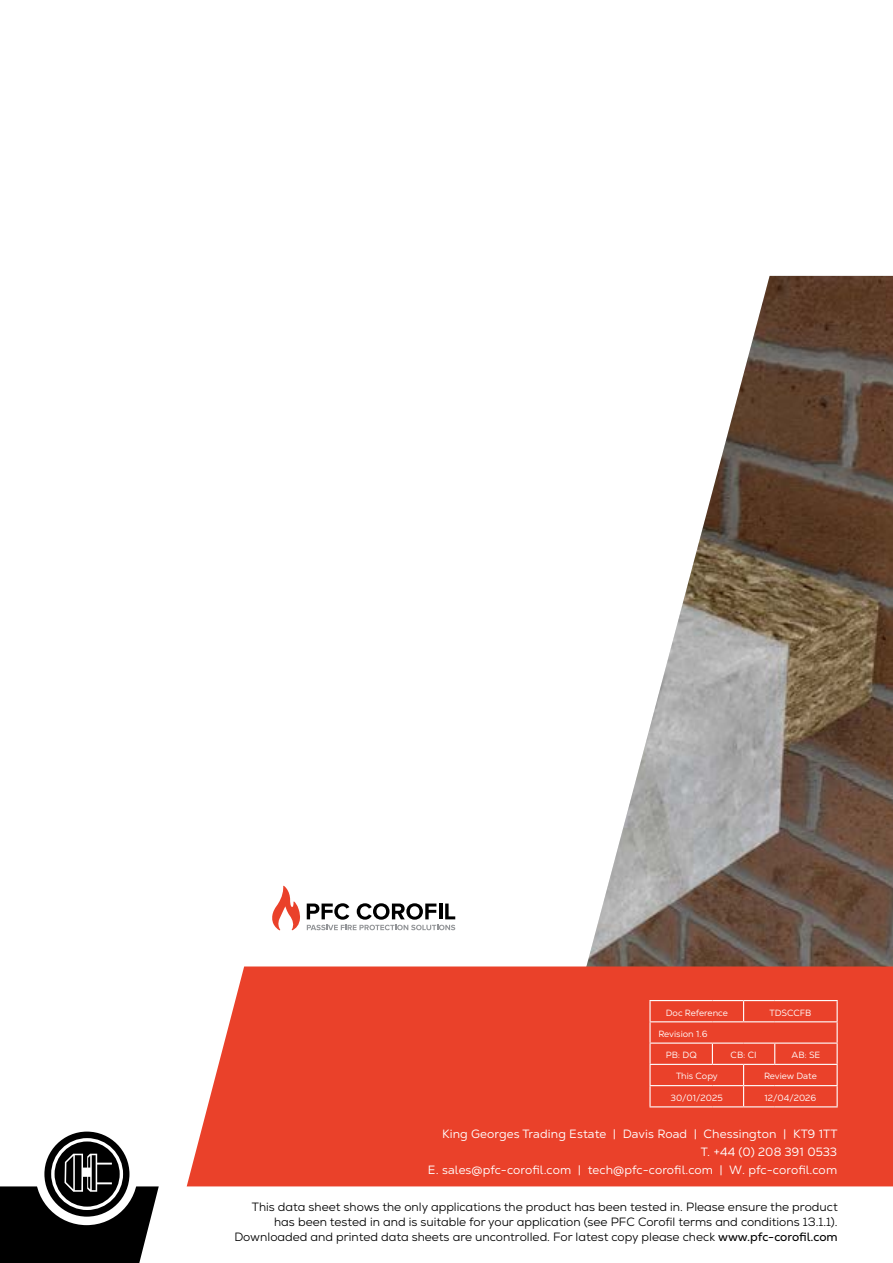
<style>
.page{position:relative;width:893px;height:1263px;background:#fff}
.page>*{position:absolute;margin:0;border:0;box-sizing:border-box;transform-origin:0 0}
.t1{font:12px/15px "Nexa";color:#000;text-align:right}
.t2{font:12px/18px "Nexa Text";letter-spacing:.01em;color:#fff;text-align:right}
.t3{font:9px "Nexa Text";color:#fff}
.s1{font-family:"Nexa Text"}
</style>
<div class="page">
<img style="left:586px;top:276px;width:307px;height:690px">
<svg style="left:272px;top:886px;width:28px;height:44px"></svg>
<svg style="left:307px;top:903px;width:148px;height:27px"></svg>
<div style="left:187px;top:966px;width:706px;height:220px;background:#ea412a"></div>
<svg style="left:44px;top:1131px;width:85px;height:85px"></svg>
<svg style="left:0;top:1138px;width:159px;height:125px"></svg>
<hr style="left:649px;top:1000px;width:63px;height:1px;background:#fff">
<hr style="left:649px;top:1001px;width:2px;height:20px;background:#fff">
<hr style="left:712px;top:1000px;width:32px;height:1px;background:#fff">
<hr style="left:744px;top:1000px;width:31px;height:1px;background:#fff">
<svg style="left:743px;top:1001px;width:1px;height:20px"></svg>
<hr style="left:775px;top:1000px;width:63px;height:1px;background:#fff">
<hr style="left:649px;top:1021px;width:63px;height:1px;background:#fff">
<hr style="left:649px;top:1022px;width:2px;height:20px;background:#fff">
<hr style="left:712px;top:1021px;width:32px;height:1px;background:#fff">
<hr style="left:744px;top:1021px;width:31px;height:1px;background:#fff">
<hr style="left:775px;top:1021px;width:63px;height:1px;background:#fff">
<hr style="left:649px;top:1042px;width:63px;height:2px;background:#fff">
<hr style="left:649px;top:1044px;width:2px;height:20px;background:#fff">
<hr style="left:712px;top:1042px;width:32px;height:2px;background:#fff">
<svg style="left:712px;top:1044px;width:1px;height:20px"></svg>
<hr style="left:744px;top:1042px;width:31px;height:2px;background:#fff">
<hr style="left:775px;top:1042px;width:63px;height:2px;background:#fff">
<svg style="left:774px;top:1044px;width:1px;height:20px"></svg>
<hr style="left:649px;top:1064px;width:63px;height:1px;background:#fff">
<hr style="left:649px;top:1065px;width:2px;height:20px;background:#fff">
<hr style="left:712px;top:1064px;width:32px;height:1px;background:#fff">
<hr style="left:744px;top:1064px;width:31px;height:1px;background:#fff">
<hr style="left:775px;top:1064px;width:63px;height:1px;background:#fff">
<hr style="left:649px;top:1085px;width:63px;height:1px;background:#fff">
<hr style="left:649px;top:1086px;width:2px;height:20px;background:#fff">
<hr style="left:712px;top:1085px;width:32px;height:1px;background:#fff">
<hr style="left:744px;top:1085px;width:31px;height:1px;background:#fff">
<svg style="left:743px;top:1065px;width:1px;height:41px"></svg>
<hr style="left:775px;top:1085px;width:63px;height:1px;background:#fff">
<svg style="left:837px;top:1001px;width:1px;height:105px"></svg>
<hr style="left:649px;top:1106px;width:63px;height:1px;background:#fff">
<hr style="left:712px;top:1106px;width:32px;height:1px;background:#fff">
<hr style="left:744px;top:1106px;width:31px;height:1px;background:#fff">
<hr style="left:775px;top:1106px;width:63px;height:1px;background:#fff">
<p class="t3" style="left:666px;top:1007px;width:64px">Doc Reference</p>
<p class="t3" style="left:769px;top:1007px;width:44px">TDSCCFB</p>
<p class="t3" style="left:658px;top:1028px;width:51px">Revision 1.6</p>
<p class="t3" style="left:666px;top:1049px;width:32px">PB: DQ</p>
<p class="t3" style="left:731px;top:1049px;width:28px">CB: CI</p>
<p class="t3" style="left:791px;top:1049px;width:30px">AB: SE</p>
<p class="t3" style="left:676px;top:1071px;width:43px">This Copy</p>
<p class="t3" style="left:764px;top:1071px;width:54px">Review Date</p>
<p class="t3" style="left:671px;top:1092px;width:53px">30/01/2025</p>
<p class="t3" style="left:764px;top:1092px;width:53px">12/04/2026</p>
<p class="t2" style="left:428px;top:1124px;width:411px">King Georges Trading Estate | Davis Road | Chessington | KT9 1TT<br>T. +44 (0) 208 391 0533<br>E. sales@pfc-corofil.com | tech@pfc-corofil.com | W. pfc-corofil.com</p>
<p class="t1" style="left:234px;top:1199px;width:605px">This data sheet shows the only applications the product has been tested in. Please ensure the product has been tested in and is suitable for your application (see PFC Corofil terms and conditions 13.1.1).<br>Downloaded and printed data sheets are uncontrolled. For latest copy please check <span class="s1">www.pfc-corofil.com</span></p>
</div>
